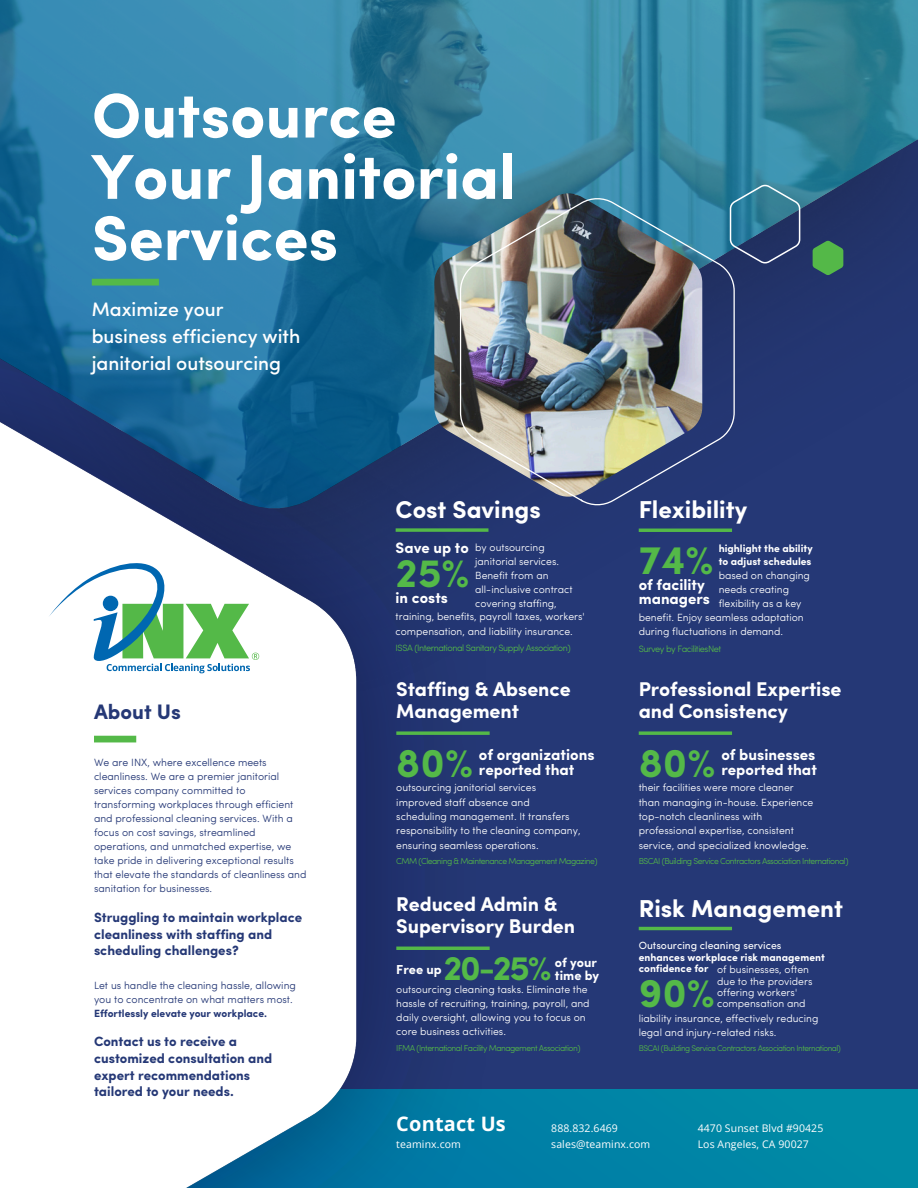
<style>
.page{position:relative;width:918px;height:1188px;background:#253876}
.page>*{position:absolute;margin:0;border:0;box-sizing:border-box;transform-origin:0 0}
.t1{font:700 63.45px/61.3px "Sofia Pro";color:#fff}
.t2{font:700 40.5px "Sofia Pro";color:#54b948}
.t3{font:700 40.35px "Sofia Pro";color:#54b948}
.t4{font:700 34.5px "Sofia Pro";color:#54b948}
.t5{font:700 24.45px "Sofia Pro";color:#fff}
.t6{font:700 21px "Sofia Pro";color:#253876}
.t7{font:700 19.95px/21.9px "Sofia Pro";letter-spacing:-.005em;color:#fff}
.t8{font:700 19.95px "Open Sans";letter-spacing:.01em;color:#fff}
.t9{font:500 19.5px/27px "Sofia Pro";color:#fff}
.t10{font:700 15.3px/15px "Sofia Pro";color:#fff}
.t11{font:700 15.15px/13.8px "Sofia Pro";color:#fff}
.t12{font:700 13.5px/16.6px "Sofia Pro";color:#253876}
.t13{font:700 13.05px "Sofia Pro";color:#fff}
.t14{font:300 10.5px/14.2px "Sofia Pro";color:#fff}
.t15{font:300 10.5px/14px "Sofia Pro";color:#253876}
.t16{font:10.5px "Open Sans";letter-spacing:.01em;color:#fff}
.t17{font:700 10.5px/11.4px "Sofia Pro";color:#fff}
.t18{font:300 10.35px/13.8px "Sofia Pro";color:#fff}
.t19{font:300 9.15px "Sofia Pro";letter-spacing:-.05em;color:#54b948}
.t20{font:300 8.55px "Sofia Pro";letter-spacing:-.055em;color:#54b948}
.t21{font:300 8.25px "Sofia Pro";letter-spacing:-.055em;color:#54b948}
.s1{font-weight:700}
.s2{font-weight:400}
</style>
<div class="page">
<div style="left:0;top:1089px;width:918px;height:99px;background:#0086a6"></div>
<img style="left:0;top:0;width:918px;height:506px">
<img style="left:0;top:306px;width:502px;height:882px">
<svg style="left:48px;top:559px;width:211px;height:114px;background:#bfdfd0"></svg>
<div style="left:94px;top:736px;width:42px;height:6px;background:#54b948"></div>
<img style="left:434px;top:193px;width:268px;height:304px">
<svg style="left:729px;top:185px;width:72px;height:80px;background:#336386"></svg>
<svg style="left:813px;top:241px;width:30px;height:34px"></svg>
<img style="left:460px;top:196px;width:275px;height:309px">
<hr style="left:639px;top:927px;width:93px;height:3px;background:#54b948">
<hr style="left:396px;top:947px;width:94px;height:3px;background:#54b948">
<svg style="left:639px;top:731px;width:93px;height:4px"></svg>
<svg style="left:396px;top:731px;width:94px;height:4px"></svg>
<hr style="left:639px;top:529px;width:93px;height:3px;background:#54b948">
<svg style="left:396px;top:528px;width:92px;height:4px"></svg>
<div style="left:92px;top:279px;width:67px;height:7px;background:#54b948"></div>
<p class="t1" style="left:92px;top:91px;width:426px">Outsource<br>Your Janitorial<br>Services</p>
<h4 class="t9" style="left:92px;top:298px;width:210px">Maximize your business efficiency with janitorial outsourcing</h4>
<p class="t6" style="left:94px;top:703px;width:89px">About Us</p>
<p class="t15" style="left:94px;top:757px;width:214px">We are INX, where excellence meets cleanliness. We are a premier janitorial services company committed to transforming workplaces through efficient and professional cleaning services. With a focus on cost savings, streamlined operations, and unmatched expertise, we take pride in delivering exceptional results that elevate the standards of cleanliness and sanitation for businesses.</p>
<h1 class="t12" style="left:94px;top:910px;width:210px">Struggling to maintain workplace cleanliness with staffing and scheduling challenges?</h1>
<p class="t15" style="left:94px;top:979px;width:203px">Let us handle the cleaning hassle, allowing you to concentrate on what matters most.<br><span class="s1">Effortlessly elevate your workplace.</span></p>
<p class="t12" style="left:94px;top:1035px;width:180px">Contact us to receive a customized consultation and expert recommendations tailored to your needs.</p>
<h3 class="t5" style="left:396px;top:500px;width:147px">Cost Savings</h3>
<p class="t18" style="left:475px;top:542px;width:85px">by outsourcing janitorial services.<br>Benefit from an</p>
<p class="t18" style="left:475px;top:583px;width:99px">all-inclusive contract covering staffing,</p>
<p class="t18" style="left:396px;top:610px;width:191px;line-height:14.5px">training, benefits, payroll taxes, workers' compensation, and liability insurance.</p>
<p class="t19" style="left:396px;top:644px;width:177px">ISSA (International Sanitary Supply Association)</p>
<p class="t11" style="left:396px;top:542px;width:75px">Save up to</p>
<p class="t3" style="left:396px;top:557px;width:75px">25%</p>
<p class="t11" style="left:396px;top:592px;width:54px">in costs</p>
<h5 class="t7" style="left:396px;top:680px;width:176px">Staffing &amp; Absence<br>Management</h5>
<p class="t10" style="left:479px;top:749px;width:117px">of organizations reported that</p>
<h2 class="t14" style="left:396px;top:782px;width:141px">outsourcing janitorial services</h2>
<h6 class="t14" style="left:396px;top:796px;width:135px">improved staff absence and</h6>
<p class="t14" style="left:396px;top:810px;width:186px">scheduling management. It transfers responsibility to the cleaning company, ensuring seamless operations.</p>
<p class="t20" style="left:396px;top:858px;width:203px">CMM (Cleaning &amp; Maintenance Management Magazine)</p>
<p class="t2" style="left:396px;top:747px;width:78px">80%</p>
<h5 class="t7" style="left:396px;top:895px;width:180px">Reduced Admin &amp;<br>Supervisory Burden</h5>
<p class="t13" style="left:555px;top:957px;width:44px">of your</p>
<h5 class="t13" style="left:555px;top:970px;width:46px">time by</h5>
<h6 class="t4" style="left:444px;top:954px;width:109px">20-25%</h6>
<p class="t13" style="left:396px;top:964px;width:47px">Free up</p>
<h6 class="t14" style="left:396px;top:983px;width:195px">outsourcing cleaning tasks. Eliminate the hassle of recruiting, training, payroll, and daily oversight, allowing you to focus on core business activities.</h6>
<p class="t20" style="left:396px;top:1045px;width:186px">IFMA (International Facility Management Association)</p>
<p class="t5" style="left:639px;top:500px;width:110px">Flexibility</p>
<p class="t14" style="left:719px;top:542px;width:95px"><span class="s1">highlight the ability to adjust schedules </span>based on changing needs creating flexibility as a key</p>
<p class="t14" style="left:639px;top:611px;width:167px">benefit. Enjoy seamless adaptation during fluctuations in demand.</p>
<h5 class="t19" style="left:639px;top:645px;width:84px">Survey by FacilitiesNet</h5>
<p class="t2" style="left:639px;top:544px;width:76px">74%</p>
<p class="t11" style="left:639px;top:580px;width:73px">of facility managers</p>
<p class="t7" style="left:639px;top:680px;width:204px">Professional Expertise and Consistency</p>
<h5 class="t10" style="left:721px;top:749px;width:97px">of businesses reported that</h5>
<p class="t14" style="left:639px;top:782px;width:157px">their facilities were more cleaner</p>
<h2 class="t14" style="left:639px;top:796px;width:176px">than managing in-house. Experience</h2>
<h6 class="t14" style="left:639px;top:810px;width:125px">top-notch cleanliness with</h6>
<p class="t14" style="left:639px;top:825px;width:157px">professional expertise, consistent</p>
<p class="t14" style="left:639px;top:839px;width:172px">service, and specialized knowledge.</p>
<p class="t20" style="left:639px;top:858px;width:211px">BSCAI (Building Service Contractors Association International)</p>
<p class="t2" style="left:639px;top:747px;width:78px">80%</p>
<h4 class="t5" style="left:639px;top:898px;width:206px">Risk Management</h4>
<p class="t17" style="left:639px;top:941px;width:188px"><span class="s2">Outsourcing cleaning services </span>enhances workplace risk management</p>
<p class="t17" style="left:639px;top:964px;width:71px">confidence for</p>
<p class="t14" style="left:717px;top:965px;width:97px;line-height:11.4px">of businesses, often due to the providers offering workers' compensation and</p>
<h6 class="t14" style="left:639px;top:1012px;width:181px">liability insurance, effectively reducing</h6>
<p class="t14" style="left:639px;top:1026px;width:139px">legal and injury-related risks.</p>
<p class="t21" style="left:639px;top:1045px;width:204px">BSCAI (Building Service Contractors Association International)</p>
<p class="t2" style="left:639px;top:976px;width:78px">90%</p>
<p class="t8" style="left:396px;top:1110px;width:111px">Contact Us</p>
<h6 class="t16" style="left:396px;top:1137px;width:66px">teaminx.com</h6>
<p class="t16" style="left:551px;top:1121px;width:68px">888.832.6469</p>
<p class="t16" style="left:551px;top:1137px;width:101px">sales@teaminx.com</p>
<p class="t16" style="left:698px;top:1121px;width:127px">4470 Sunset Blvd #90425</p>
<p class="t16" style="left:698px;top:1137px;width:113px">Los Angeles, CA 90027</p>
</div>
